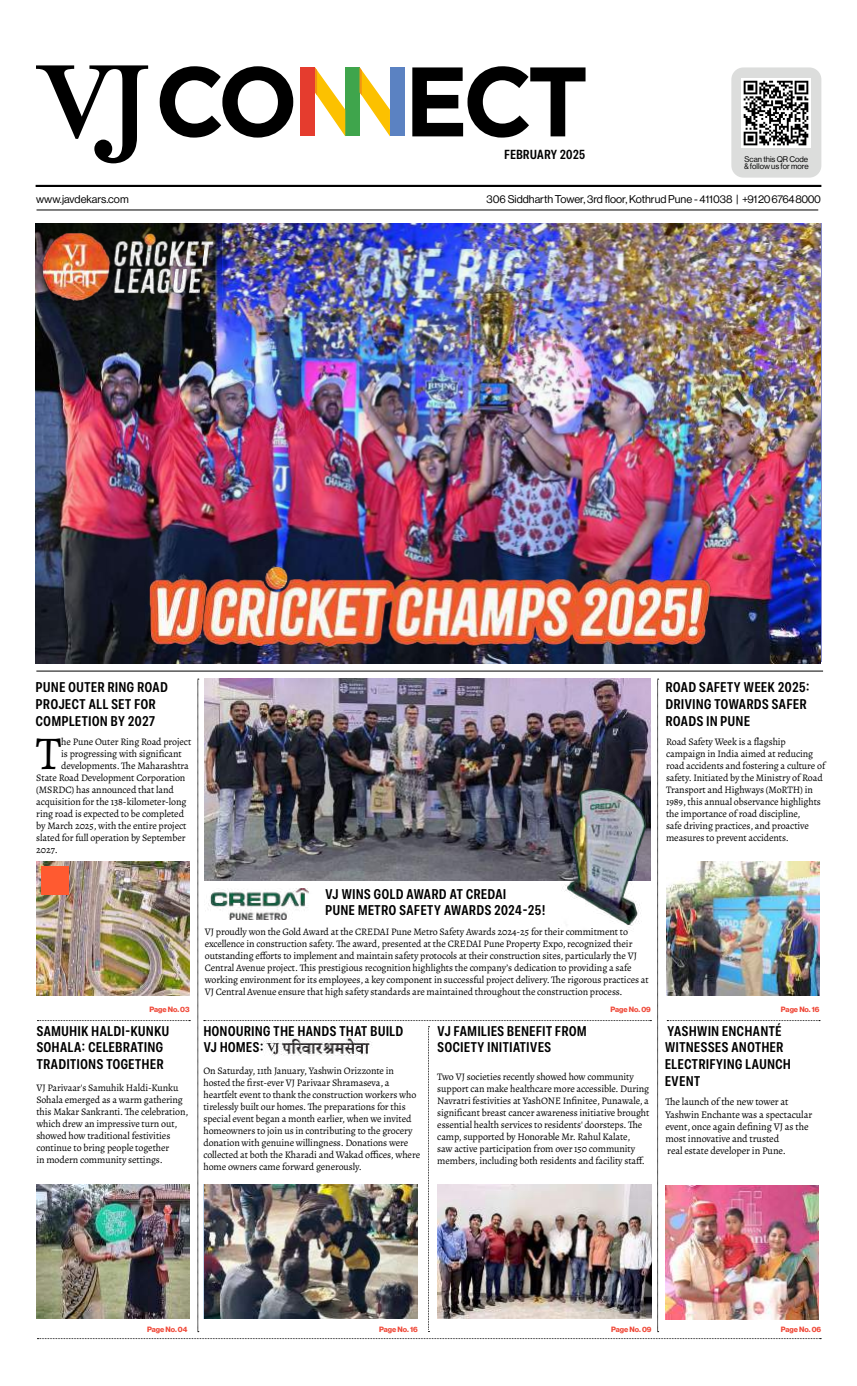
<style>
.page{position:relative;width:857px;height:1386px;background:#fff}
.page>*{position:absolute;margin:0;border:0;box-sizing:border-box;transform-origin:0 0}
.t1{font:47.2px "Alegreya";color:#000}
.t2{font:14px/16.8px "SF Pro";color:#000}
.t3{font:13px "SF Pro";letter-spacing:-.01em;color:#000}
.t4{font:11px "Neue Haas Display";color:#000}
.t5{font:10.2px/12.2px "Alegreya";letter-spacing:-.01em;color:#000}
.t6{font:10px/12px "Alegreya";letter-spacing:-.01em;color:#000}
.t7{font:8px/7.5px "Neue Haas Display";color:#000}
.t8{font:700 7.5px "Neue Haas Display";color:#ef4838}
</style>
<div class="page">
<hr style="left:37px;top:210px;width:781px;height:1px;background:#000">
<hr style="left:36px;top:185px;width:785px;height:2px;background:#000">
<div style="left:390px;top:67px;width:14px;height:69px;background:#5b82c2"></div>
<div style="left:301px;top:67px;width:14px;height:69px;background:#e53c2e"></div>
<div style="left:345px;top:67px;width:15px;height:69px;background:#3fa54c"></div>
<svg style="left:315px;top:67px;width:30px;height:69px"></svg>
<svg style="left:360px;top:68px;width:30px;height:68px"></svg>
<svg style="left:36px;top:65px;width:112px;height:98px"></svg>
<svg style="left:160px;top:66px;width:133px;height:72px"></svg>
<svg style="left:412px;top:66px;width:173px;height:72px"></svg>
<div style="left:731px;top:67px;width:90px;height:111px;background:#dcdddc;border-radius:12px"></div>
<img style="left:742px;top:79px;width:69px;height:69px">
<img style="left:36px;top:862px;width:154px;height:134px">
<img style="left:666px;top:862px;width:153px;height:134px">
<img style="left:36px;top:1184px;width:154px;height:135px">
<svg style="left:657px;top:679px;width:2px;height:653px"></svg>
<svg style="left:37px;top:1020px;width:153px;height:1px"></svg>
<svg style="left:667px;top:1020px;width:153px;height:1px"></svg>
<img style="left:198px;top:679px;width:453px;height:653px">
<img style="left:665px;top:1185px;width:154px;height:134px">
<svg style="left:37px;top:1338px;width:784px;height:1px"></svg>
<hr style="left:36px;top:671px;width:787px;height:1px;background:#000">
<img style="left:205px;top:679px;width:446px;height:202px">
<img style="left:263px;top:1033px;width:109px;height:23px">
<img style="left:36px;top:223px;width:785px;height:440px">
<img style="left:204px;top:888px;width:112px;height:31px">
<img style="left:144px;top:566px;width:569px;height:82px">
<img style="left:36px;top:223px;width:190px;height:81px">
<div style="left:41px;top:867px;width:27px;height:28px;background:#ff5a30"></div>
<img style="left:561px;top:780px;width:86px;height:153px">
<h3 class="t3" style="left:504px;top:146px;width:83px">FEBRUARY 2025</h3>
<p class="t7" style="left:744px;top:155px;width:66px">Scan this QR Code &amp; follow us for more</p>
<p class="t4" style="left:36px;top:193px;width:94px">www.javdekars.com</p>
<p class="t4" style="left:486px;top:193px;width:336px">306 Siddharth Tower, 3rd floor, Kothrud Pune - 411038 | +91 20 6764 8000</p>
<h2 class="t2" style="left:36px;top:679px;width:134px">PUNE OUTER RING ROAD<br>PROJECT ALL SET FOR<br>COMPLETION BY 2027</h2>
<h2 class="t2" style="left:665px;top:679px;width:146px">ROAD SAFETY WEEK 2025:<br>DRIVING TOWARDS SAFER<br>ROADS IN PUNE</h2>
<h1 class="t1" style="left:36px;top:723px;width:27px">T</h1>
<p class="t6" style="left:61px;top:735px;width:132px">he Pune Outer Ring Road project</p>
<p class="t6" style="left:61px;top:747px;width:122px">is progressing with significant</p>
<p class="t6" style="left:61px;top:759px;width:129px">developments. The Maharashtra</p>
<p class="t6" style="left:36px;top:771px;width:151px">State Road Development Corporation</p>
<p class="t6" style="left:36px;top:783px;width:139px">(MSRDC) has announced that land</p>
<p class="t6" style="left:36px;top:795px;width:152px">acquisition for the 138-kilometer-long</p>
<p class="t6" style="left:36px;top:807px;width:149px">ring road is expected to be completed</p>
<p class="t6" style="left:36px;top:819px;width:152px">by March 2025, with the entire project</p>
<p class="t6" style="left:36px;top:831px;width:151px">slated for full operation by September</p>
<p class="t6" style="left:36px;top:843px;width:23px">2027.</p>
<h2 class="t2" style="left:325px;top:885px;width:222px">VJ WINS GOLD AWARD AT CREDAI<br>PUNE METRO SAFETY AWARDS 2024-25!</h2>
<p class="t6" style="left:205px;top:926px;width:445px">VJ proudly won the Gold Award at the CREDAI Pune Metro Safety Awards 2024-25 for their commitment to excellence in construction safety. The award, presented at the CREDAI Pune Property Expo, recognized their outstanding efforts to implement and maintain safety protocols at their construction sites, particularly the VJ Central Avenue project. This prestigious recognition highlights the company’s dedication to providing a safe working environment for its employees, a key component in successful project delivery. The rigorous practices at VJ Central Avenue ensure that high safety standards are maintained throughout the construction process.</p>
<p class="t6" style="left:666px;top:735px;width:161px">Road Safety Week is a flagship campaign in India aimed at reducing road accidents and fostering a culture of safety. Initiated by the Ministry of Road Transport and Highways (MoRTH) in 1989, this annual observance highlights the importance of road discipline,<br>safe driving practices, and proactive measures to prevent accidents.</p>
<p class="t8" style="left:149px;top:1005px;width:42px">Page No. 03</p>
<p class="t8" style="left:781px;top:1005px;width:40px">Page No. 16</p>
<p class="t8" style="left:610px;top:1005px;width:42px">Page No. 09</p>
<h2 class="t2" style="left:36px;top:1022px;width:135px">SAMUHIK HALDI-KUNKU<br>SOHALA: CELEBRATING<br>TRADITIONS TOGETHER</h2>
<p class="t6" style="left:36px;top:1082px;width:153px">VJ Parivaar's Samuhik Haldi-Kunku Sohala emerged as a warm gathering this Makar Sankranti. The celebration, which drew an impressive turn out, showed how traditional festivities continue to bring people together<br>in modern community settings.</p>
<h2 class="t2" style="left:203px;top:1022px;width:202px">HONOURING THE HANDS THAT BUILD<br>VJ HOMES:</h2>
<h2 class="t2" style="left:437px;top:1022px;width:151px">VJ FAMILIES BENEFIT FROM<br>SOCIETY INITIATIVES</h2>
<p class="t6" style="left:203px;top:1065px;width:218px">On Saturday, 11th January, Yashwin Orizzonte in hosted the first-ever VJ Parivaar Shramaseva, a heartfelt event to thank the construction workers who tirelessly built our homes. The preparations for this special event began a month earlier, when we invited homeowners to join us in contributing to the grocery donation with genuine willingness. Donations were collected at both the Kharadi and Wakad offices, where home owners came forward generously.</p>
<p class="t6" style="left:437px;top:1071px;width:214px">Two VJ societies recently showed how community support can make healthcare more accessible. During Navratri festivities at YashONE Infinitee, Punawale, a significant breast cancer awareness initiative brought essential health services to residents' doorsteps. The camp, supported by Honorable Mr. Rahul Kalate,<br>saw active participation from over 150 community members, including both residents and facility staff.</p>
<h2 class="t2" style="left:665px;top:1022px;width:128px">YASHWIN ENCHANTÉ<br>WITNESSES ANOTHER<br>ELECTRIFYING LAUNCH<br>EVENT</h2>
<p class="t5" style="left:665px;top:1096px;width:148px">The launch of the new tower at<br>Yashwin Enchante was a spectacular event, once again defining VJ as the most innovative and trusted<br>real estate developer in Pune.</p>
<p class="t8" style="left:147px;top:1325px;width:42px">Page No. 04</p>
<p class="t8" style="left:379px;top:1325px;width:40px">Page No. 16</p>
<p class="t8" style="left:611px;top:1325px;width:42px">Page No. 09</p>
<p class="t8" style="left:781px;top:1325px;width:42px">Page No. 06</p>
</div>
